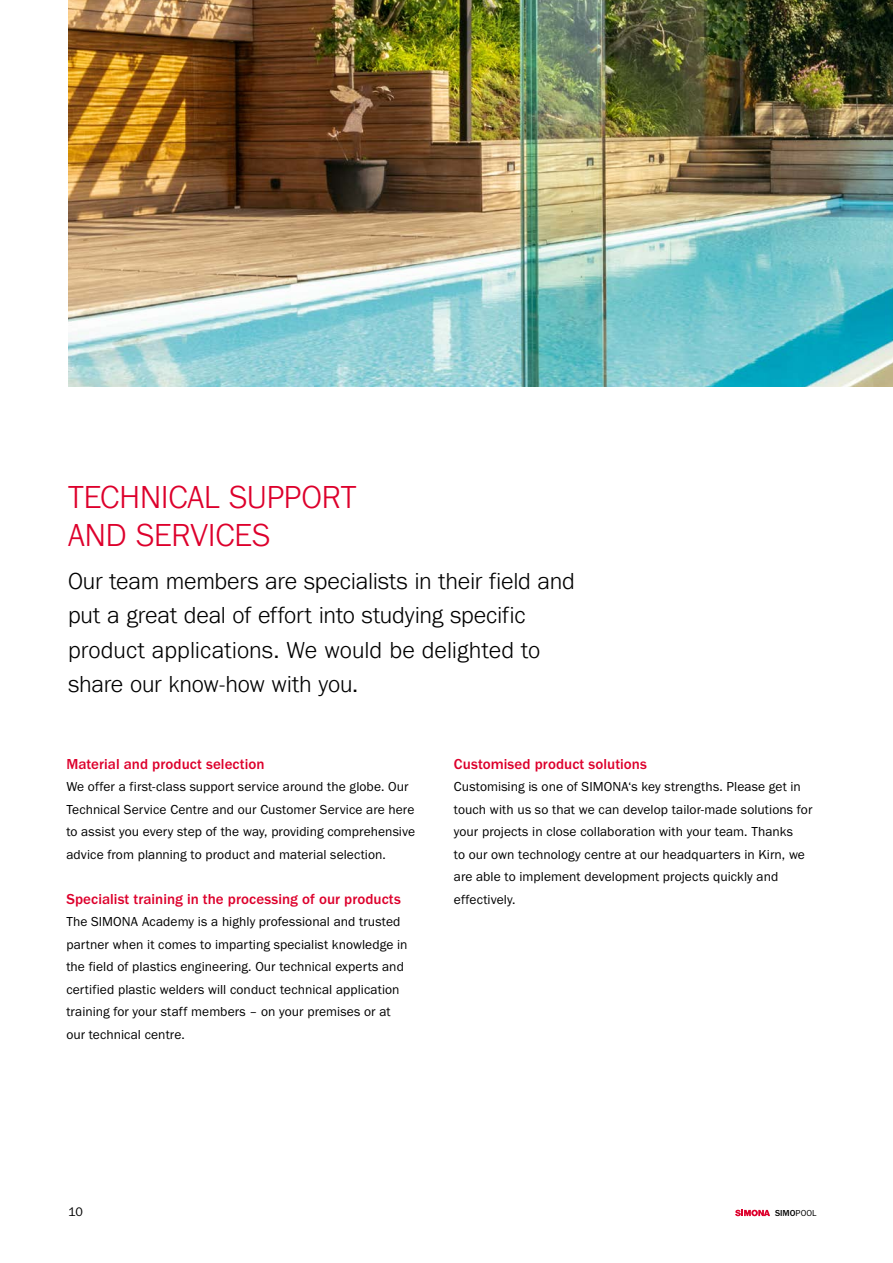
<style>
.page{position:relative;width:893px;height:1263px;background:#fff}
.page>*{position:absolute;margin:0;border:0;box-sizing:border-box;transform-origin:0 0}
.t1{font:300 33px/37.5px "Franklin Gothic URW";letter-spacing:-.01em;color:#dd002c}
.t2{font:300 24px/34.5px "Franklin Gothic URW";letter-spacing:-.005em;color:#000}
.t3{font:500 15px "Franklin Gothic URW";letter-spacing:.005em;color:#dd002c}
.t4{font:13.5px/22.5px "Franklin Gothic URW Boo";letter-spacing:.005em;color:#000}
.t5{font:12.75px "Franklin Gothic URW Boo";color:#000}
.t6{font:500 9px "Franklin Gothic URW";color:#000}
.s1{font-family:"Franklin Gothic URW Boo";font-weight:400}
</style>
<div class="page">
<svg style="left:735px;top:1210px;width:35px;height:6px"></svg>
<img style="left:68px;top:0;width:825px;height:386px">
<h1 class="t1" style="left:68px;top:478px;width:290px">TECHNICAL SUPPORT<br>AND SERVICES</h1>
<h2 class="t2" style="left:68px;top:563px;width:508px">Our team members are specialists in their field and put a great deal of effort into studying specific product applications. We would be delighted to share our know-how with you.</h2>
<p class="t3" style="left:66px;top:754px;width:200px">Material and product selection</p>
<p class="t4" style="left:66px;top:775px;width:350px">We offer a first-class support service around the globe. Our Technical Service Centre and our Customer Service are here to assist you every step of the way, providing comprehensive advice from planning to product and material selection.</p>
<p class="t3" style="left:66px;top:889px;width:336px">Specialist training in the processing of our products</p>
<p class="t4" style="left:66px;top:910px;width:343px">The SIMONA Academy is a highly professional and trusted partner when it comes to imparting specialist knowledge in the field of plastics engineering. Our technical experts and certified plastic welders will conduct technical application training for your staff members – on your premises or at our technical centre.</p>
<p class="t3" style="left:454px;top:754px;width:194px">Customised product solutions</p>
<p class="t4" style="left:454px;top:775px;width:360px">Customising is one of SIMONA‘s key strengths. Please get in touch with us so that we can develop tailor-made solutions for your projects in close collaboration with your team. Thanks<br>to our own technology centre at our headquarters in Kirn, we are able to implement development projects quickly and effectively.</p>
<p class="t5" style="left:68px;top:1204px;width:16px">10</p>
<p class="t6" style="left:775px;top:1207px;width:43px">SIMO<span class="s1">POOL</span></p>
</div>
